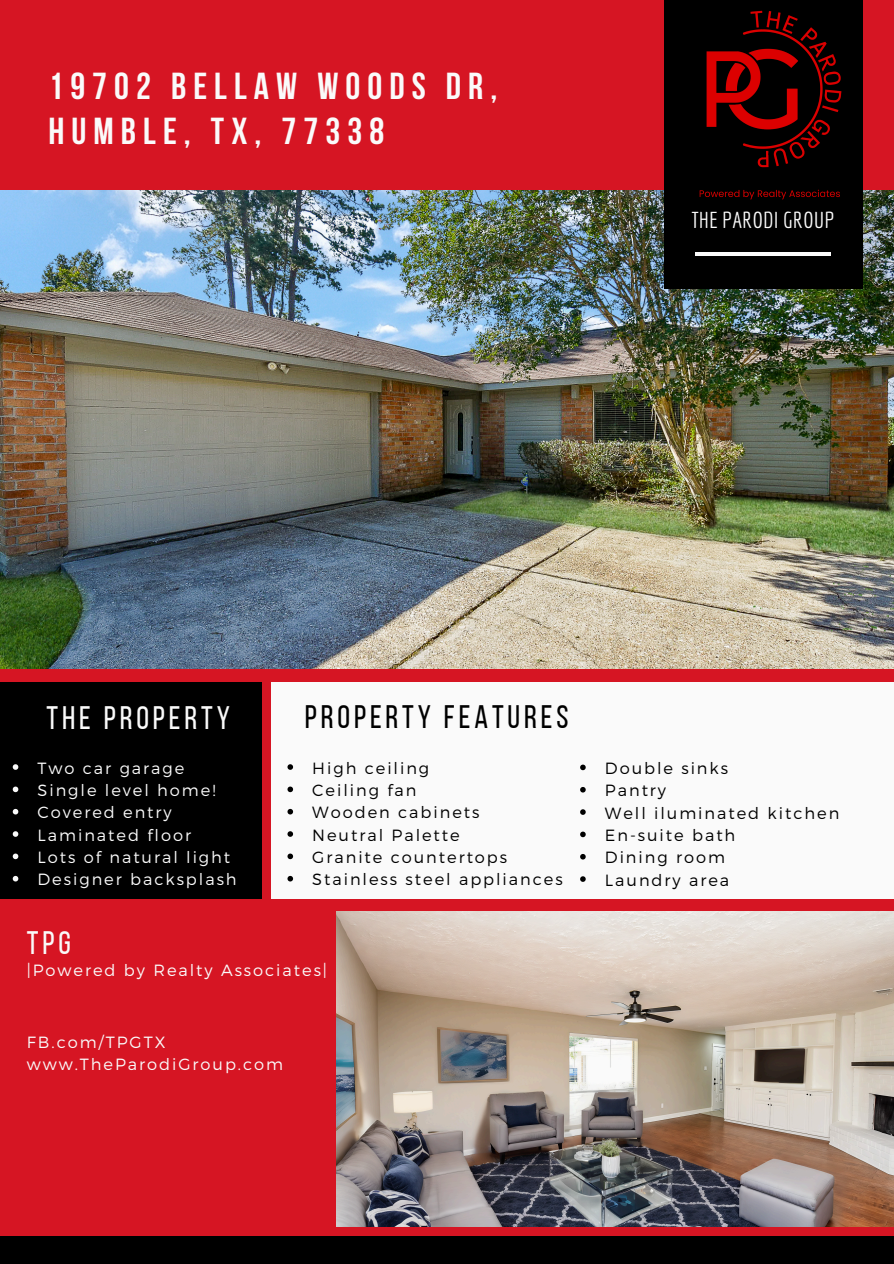
<style>
.page{position:relative;width:894px;height:1264px;background:#fff}
.page>*{position:absolute;margin:0;border:0;box-sizing:border-box;transform-origin:0 0}
.t1{font:700 37.5px/44.7px "Bebas Neue";letter-spacing:.19em;color:#fafafa}
.t2{font:32.4px "Bebas Neue";letter-spacing:.12em;color:#000}
.t3{font:32.4px "Bebas Neue";letter-spacing:.12em;color:#fafafa}
.t4{font:22.5px "Economica";color:#fafafa}
.t5{font:300 16.2px "Montserrat";letter-spacing:.12em;color:#000}
.t6{font:300 16.2px "Montserrat";letter-spacing:.12em;color:#fafafa}
</style>
<div class="page">
<div style="left:0;top:0;width:893px;height:1263px;background:#d61523"></div>
<img style="left:0;top:191px;width:893px;height:478px">
<div style="left:664px;top:0;width:198px;height:288px;background:#000"></div>
<div style="left:0;top:682px;width:262px;height:216px;background:#000"></div>
<div style="left:271px;top:682px;width:622px;height:216px;background:#fafafa"></div>
<hr style="left:695px;top:252px;width:135px;height:4px;background:#fafafa">
<img style="left:337px;top:911px;width:556px;height:315px">
<div style="left:0;top:1236px;width:893px;height:27px;background:#000"></div>
<img style="left:621px;top:0;width:272px;height:241px">
<svg style="left:13px;top:764px;width:5px;height:5px"></svg>
<svg style="left:13px;top:786px;width:5px;height:6px"></svg>
<svg style="left:13px;top:809px;width:5px;height:5px"></svg>
<svg style="left:13px;top:831px;width:5px;height:5px"></svg>
<svg style="left:13px;top:853px;width:5px;height:6px"></svg>
<svg style="left:13px;top:875px;width:5px;height:6px"></svg>
<svg style="left:287px;top:764px;width:6px;height:5px"></svg>
<svg style="left:287px;top:786px;width:6px;height:6px"></svg>
<svg style="left:287px;top:809px;width:6px;height:5px"></svg>
<svg style="left:287px;top:831px;width:6px;height:5px"></svg>
<svg style="left:287px;top:853px;width:6px;height:6px"></svg>
<svg style="left:287px;top:875px;width:6px;height:6px"></svg>
<svg style="left:580px;top:764px;width:5px;height:6px"></svg>
<svg style="left:580px;top:787px;width:5px;height:5px"></svg>
<svg style="left:580px;top:809px;width:5px;height:5px"></svg>
<svg style="left:580px;top:831px;width:5px;height:6px"></svg>
<svg style="left:580px;top:854px;width:5px;height:5px"></svg>
<svg style="left:580px;top:876px;width:5px;height:5px"></svg>
<p class="t1" style="left:48px;top:67px;width:450px">19702 BELLAW WOODS DR,<br>HUMBLE, TX, 77338</p>
<p class="t4" style="left:691px;top:207px;width:145px">THE PARODI GROUP</p>
<h3 class="t3" style="left:47px;top:704px;width:185px">THE PROPERTY</h3>
<p class="t6" style="left:38px;top:757px;width:148px">Two car garage</p>
<h3 class="t6" style="left:38px;top:779px;width:179px">Single level home!</h3>
<p class="t6" style="left:38px;top:802px;width:136px">Covered entry</p>
<p class="t6" style="left:38px;top:824px;width:155px">Laminated floor</p>
<p class="t6" style="left:38px;top:846px;width:194px">Lots of natural light</p>
<p class="t6" style="left:38px;top:868px;width:200px">Designer backsplash</p>
<p class="t3" style="left:27px;top:929px;width:46px">TPG</p>
<p class="t2" style="left:305px;top:703px;width:265px">PROPERTY FEATURES</p>
<p class="t5" style="left:312px;top:757px;width:118px">High ceiling</p>
<p class="t5" style="left:312px;top:779px;width:106px">Ceiling fan</p>
<p class="t5" style="left:312px;top:802px;width:169px">Wooden cabinets</p>
<p class="t5" style="left:312px;top:824px;width:149px">Neutral Palette</p>
<p class="t5" style="left:312px;top:846px;width:196px">Granite countertops</p>
<p class="t5" style="left:312px;top:868px;width:252px">Stainless steel appliances</p>
<p class="t6" style="left:27px;top:959px;width:301px">|Powered by Realty Associates|</p>
<p class="t6" style="left:27px;top:1031px;width:140px">FB.com/TPGTX</p>
<p class="t6" style="left:27px;top:1053px;width:258px">www.TheParodiGroup.com</p>
<p class="t5" style="left:604px;top:757px;width:125px">Double sinks</p>
<p class="t5" style="left:604px;top:780px;width:63px">Pantry</p>
<h2 class="t5" style="left:604px;top:802px;width:236px">Well iluminated kitchen</h2>
<p class="t5" style="left:604px;top:824px;width:132px">En-suite bath</p>
<p class="t5" style="left:604px;top:847px;width:121px">Dining room</p>
<p class="t5" style="left:604px;top:869px;width:126px">Laundry area</p>
</div>
